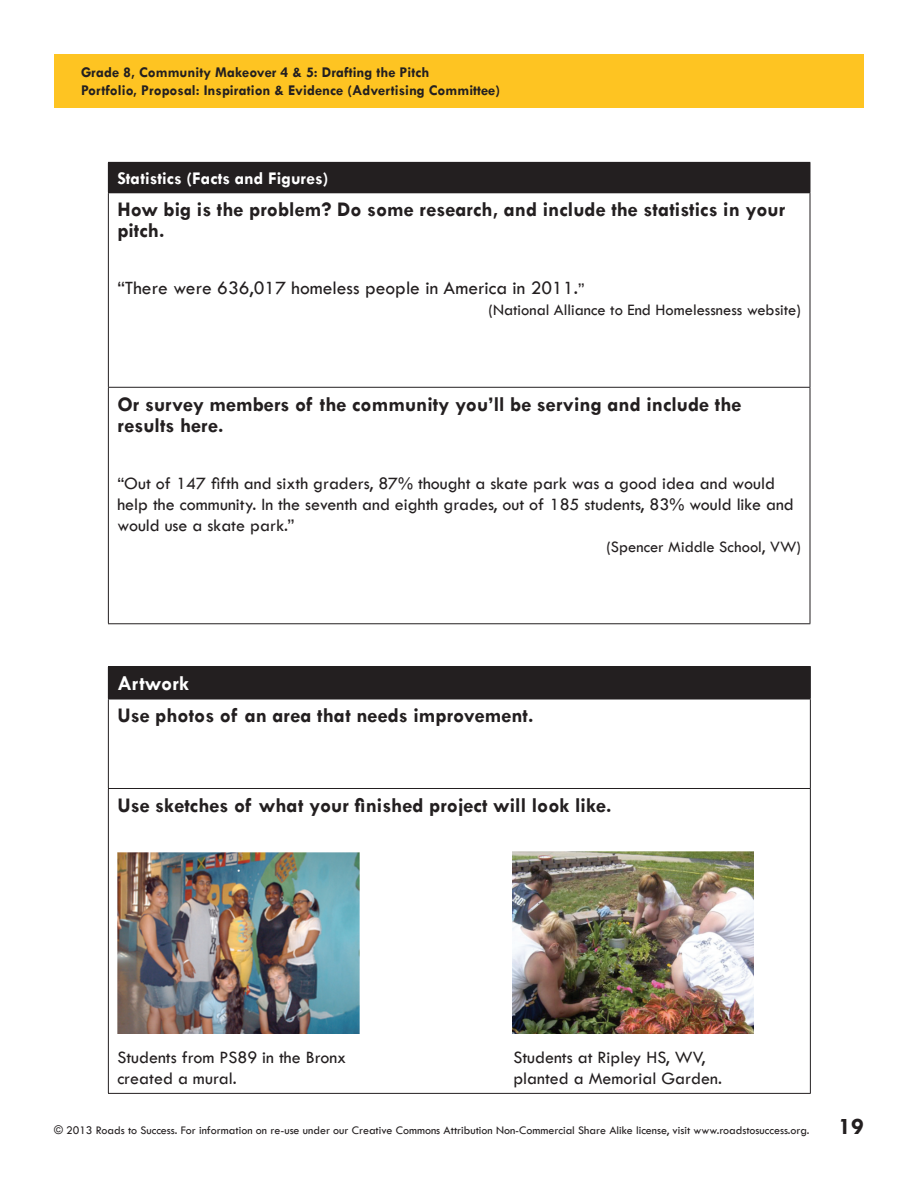
<style>
.page{position:relative;width:918px;height:1188px;background:#fff}
.page>*{position:absolute;margin:0;border:0;box-sizing:border-box;transform-origin:0 0}
.Lesson_Front_Page_Te{font:700 24px "Tw Cen";color:#231f20}
.SHFR_Text{font:700 21px/21px "Tw Cen";color:#231f20}
.SHFR_Text-2{font:700 21px "Tw Cen";color:#fff}
.SHFR_Text-3{font:500 19.5px "Tw Cen";color:#231f20}
.SHFR_Text-4{font:500 18px/21px "Tw Cen";color:#231f20}
.SHFR_Text-5{font:700 18px "Tw Cen";color:#fff}
.SHFR_Text-6{font:500 16.5px "Tw Cen";color:#231f20}
.t1{font:700 15px "Tw Cen";color:#231f20}
.t2{font:500 12px "Tw Cen";color:#231f20}
.s1{font-size:16.5px}
</style>
<div class="page">
<div style="left:108px;top:162px;width:702px;height:31px;background:#231f20"></div>
<svg style="left:810px;top:163px;width:1px;height:29px"></svg>
<hr style="left:108px;top:193px;width:1px;height:194px;background:#231f20">
<hr style="left:810px;top:193px;width:1px;height:194px;background:#231f20">
<hr style="left:108px;top:387px;width:702px;height:1px;background:#231f20">
<hr style="left:108px;top:388px;width:1px;height:235px;background:#231f20">
<hr style="left:810px;top:388px;width:1px;height:235px;background:#231f20">
<hr style="left:108px;top:623px;width:702px;height:1px;background:#231f20">
<div style="left:108px;top:667px;width:702px;height:32px;background:#231f20"></div>
<hr style="left:108px;top:666px;width:703px;height:1px;background:#231f20">
<hr style="left:810px;top:667px;width:1px;height:32px;background:#231f20">
<hr style="left:108px;top:699px;width:703px;height:1px;background:#231f20">
<hr style="left:108px;top:699px;width:1px;height:89px;background:#231f20">
<hr style="left:810px;top:699px;width:1px;height:89px;background:#231f20">
<hr style="left:108px;top:788px;width:703px;height:1px;background:#231f20">
<hr style="left:108px;top:789px;width:1px;height:304px;background:#231f20">
<hr style="left:810px;top:789px;width:1px;height:304px;background:#231f20">
<hr style="left:108px;top:1093px;width:703px;height:1px;background:#231f20">
<img style="left:117px;top:853px;width:242px;height:180px">
<img style="left:512px;top:852px;width:241px;height:181px">
<div style="left:54px;top:54px;width:810px;height:54px;background:#fec422"></div>
<p class="t1" style="left:81px;top:63px;width:350px">Grade 8, Community Makeover 4 &amp; 5: Drafting the Pitch</p>
<p class="t1" style="left:81px;top:81px;width:421px">Portfolio, Proposal: Inspiration &amp; Evidence (Advertising Committee)</p>
<p class="SHFR_Text-5" style="left:117px;top:167px;width:213px">Statistics (Facts and Figures)</p>
<p class="SHFR_Text" style="left:117px;top:199px;width:669px">How big is the problem? Do some research, and include the statistics in your pitch.</p>
<p class="SHFR_Text-3" style="left:117px;top:276px;width:469px">“There were 636,017 homeless people in America in 2011.<span class="s1">”</span></p>
<p class="SHFR_Text-6" style="left:489px;top:300px;width:314px">(National Alliance to End Homelessness website)</p>
<p class="SHFR_Text" style="left:117px;top:393px;width:626px">Or survey members of the community you’ll be serving and include the results here.</p>
<p class="SHFR_Text-4" style="left:117px;top:473px;width:678px">“Out of 147 fifth and sixth graders, 87% thought a skate park was a good idea and would help the community. In the seventh and eighth grades, out of 185 students, 83% would like and would use a skate park.”</p>
<p class="SHFR_Text-6" style="left:606px;top:537px;width:196px">(Spencer Middle School, VW)</p>
<p class="SHFR_Text-2" style="left:117px;top:671px;width:73px">Artwork</p>
<p class="SHFR_Text" style="left:117px;top:705px;width:418px">Use photos of an area that needs improvement.</p>
<p class="SHFR_Text" style="left:117px;top:794px;width:496px">Use sketches of what your finished project will look like.</p>
<p class="SHFR_Text-4" style="left:117px;top:1047px;width:230px">Students from PS89 in the Bronx</p>
<p class="SHFR_Text-4" style="left:513px;top:1047px;width:194px">Students at Ripley HS, WV,</p>
<p class="SHFR_Text-4" style="left:117px;top:1068px;width:121px">created a mural.</p>
<p class="SHFR_Text-4" style="left:513px;top:1068px;width:210px">planted a Memorial Garden.</p>
<p class="t2" style="left:54px;top:1123px;width:757px">© 2013 Roads to Success. For information on re-use under our Creative Commons Attribution Non-Commercial Share Alike license, visit www.roadstosuccess.org.</p>
<p class="Lesson_Front_Page_Te" style="left:839px;top:1112px;width:27px">19</p>
</div>
